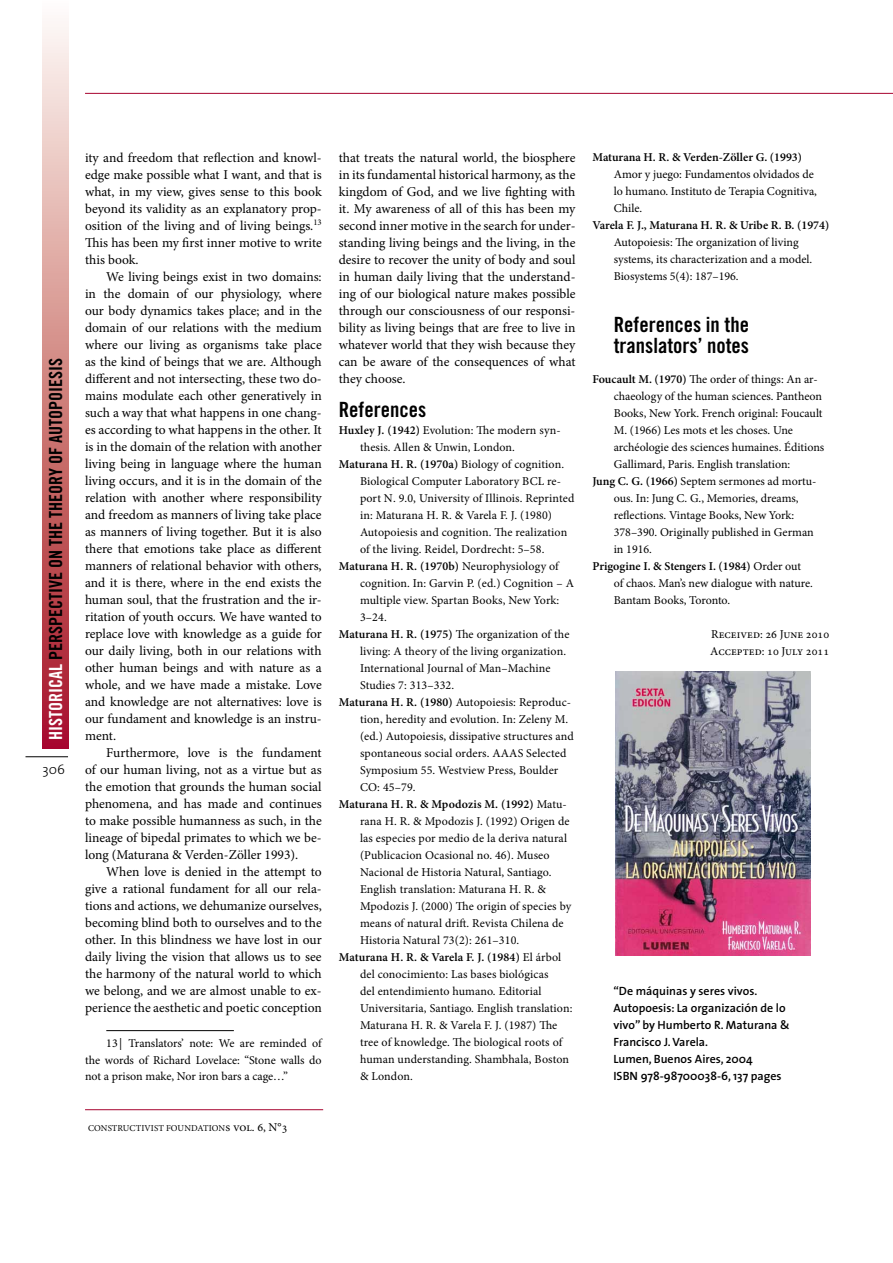
<style>
.page{position:relative;width:893px;height:1263px;background:#fff}
.page>*{position:absolute;margin:0;border:0;box-sizing:border-box;transform-origin:0 0}
.t1{font:21px/21px "Trade Gothic Bold Cond Twenty";color:#000}
.t2{font:18px "Trade Gothic Bold Cond Twenty";color:#000}
.t3{font:13.5px/17px "Minion Pro";letter-spacing:-.005em;color:#000;text-align:justify}
.t4{font:300 13.5px "The Sans";color:#000}
.t5{font:12px/17px "Minion Pro";color:#000}
.t6{font:600 12px "Minion Pro";color:#000}
.t7{font:600 12px/17px "The Sans";color:#000}
.t8{font:9px "Minion Pro";letter-spacing:.11em;color:#000}
.s1{color:#fff}
.s2{font-size:12px}
.s3{font-weight:600}
.s4{font-weight:400}
</style>
<div class="page">
<div style="left:43px;top:0;width:25px;height:748px;background:linear-gradient(to bottom,#fffef2,#a61120)"></div>
<hr style="left:26px;top:756px;width:42px;height:1px;background:#000">
<hr style="left:85px;top:93px;width:808px;height:1px;background:#a7032f">
<hr style="left:85px;top:1109px;width:238px;height:1px;background:#a7032f">
<hr style="left:106px;top:1030px;width:128px;height:1px;background:#000">
<img style="left:615px;top:672px;width:196px;height:284px">
<h2 class="t2" style="left:45px;top:740px;width:382px;rotate:-90deg"><span class="s1">Historical</span> Perspective On the Theory of Autopoiesis</h2>
<p class="t4" style="left:43px;top:758px;width:24px">306</p>
<p class="t3" style="left:85px;top:149px;width:238px">ity and freedom that reflection and knowl&shy;edge make possible what I want, and that is what, in my view, gives sense to this book beyond its validity as an explanatory prop&shy;osition of the living and of living beings.<sup>13<br></sup>This has been my first inner motive to write this book.</p>
<p class="t3" style="left:85px;top:268px;width:238px;text-indent:21px">We living beings exist in two domains: in the domain of our physiology, where our body dynamics takes place; and in the domain of our relations with the medium where our living as organisms take place as the kind of beings that we are. Although different and not intersecting, these two do&shy;mains modulate each other generatively in such a way that what happens in one chang&shy;es according to what happens in the other. It is in the domain of the relation with another living being in language where the human living occurs, and it is in the domain of the relation with another where responsibility and freedom as manners of living take place as manners of living together. But it is also there that emotions take place as different manners of relational behavior with others, and it is there, where in the end exists the human soul, that the frustration and the ir&shy;ritation of youth occurs. We have wanted to replace love with knowledge as a guide for our daily living, both in our relations with other human beings and with nature as a whole, and we have made a mistake. Love and knowledge are not alternatives: love is our fundament and knowledge is an instru&shy;ment.</p>
<p class="t3" style="left:85px;top:744px;width:238px;text-indent:21px">Furthermore, love is the fundament of our human living, not as a virtue but as the emotion that grounds the human social phenomena, and has made and continues to make possible humanness as such, in the lineage of bipedal primates to which we be&shy;long (Maturana &amp; Verden-Zöller 1993).</p>
<p class="t3" style="left:85px;top:863px;width:238px;text-indent:21px">When love is denied in the attempt to give a rational fundament for all our rela&shy;tions and actions, we dehumanize ourselves, becoming blind both to ourselves and to the other. In this blindness we have lost in our daily living the vision that allows us to see the harmony of the natural world to which we belong, and we are almost unable to ex&shy;perience the aesthetic and poetic conception</p>
<p class="t5" style="left:85px;top:1035px;width:239px;line-height:16.5px;text-align:justify;text-indent:21px">13 | Translators’ note: We are reminded of the words of Richard Lovelace: “Stone walls do not a prison make, Nor iron bars a cage…”</p>
<p class="t8" style="left:88px;top:1122px;width:59px">Constructivis</p>
<p class="t8" style="left:158px;top:1122px;width:131px">t Foundation<span class="s2">s vol. 6, N°3</span></p>
<p class="t3" style="left:339px;top:149px;width:238px">that treats the natural world, the biosphere in its fundamental historical harmony, as the kingdom of God, and we live fighting with it. My awareness of all of this has been my second inner motive in the search for under&shy;standing living beings and the living, in the desire to recover the unity of body and soul in human daily living that the understand&shy;ing of our biological nature makes possible through our consciousness of our responsi&shy;bility as living beings that are free to live in whatever world that they wish because they can be aware of the consequences of what they choose.</p>
<h1 class="t1" style="left:339px;top:399px;width:89px">References</h1>
<p class="t5" style="left:339px;top:421px;width:223px"><span class="s3">Huxley J. (1942)</span> Evolution: The modern syn-</p>
<p class="t5" style="left:360px;top:438px;width:156px">thesis. Allen &amp; Unwin, London.</p>
<p class="t6" style="left:339px;top:456px;width:227px">Maturana H. R. (1970a) <span class="s4">Biology of cognition.</span></p>
<p class="t5" style="left:360px;top:472px;width:203px">Biological Computer Laboratory BCL re-</p>
<p class="t5" style="left:360px;top:489px;width:216px">port N. 9.0, University of Illinois. Reprinted</p>
<p class="t5" style="left:360px;top:506px;width:194px">in: Maturana H. R. &amp; Varela F. J. (1980)</p>
<p class="t5" style="left:360px;top:523px;width:209px">Autopoiesis and cognition. The realization</p>
<p class="t5" style="left:360px;top:540px;width:186px">of the living. Reidel, Dordrecht: 5–58.</p>
<p class="t6" style="left:339px;top:558px;width:223px">Maturana H. R. (1970b) <span class="s4">Neurophysiology of</span></p>
<p class="t5" style="left:360px;top:574px;width:215px">cognition. In: Garvin P. (ed.) Cognition – A</p>
<p class="t5" style="left:360px;top:591px;width:201px">multiple view. Spartan Books, New York:</p>
<p class="t5" style="left:360px;top:608px;width:28px">3–24.</p>
<p class="t5" style="left:339px;top:626px;width:232px"><span class="s3">Maturana H. R. (1975)</span> The organization of the</p>
<p class="t5" style="left:360px;top:643px;width:208px">living: A theory of the living organization.</p>
<p class="t5" style="left:360px;top:660px;width:192px">International Journal of Man–Machine</p>
<p class="t5" style="left:360px;top:677px;width:96px">Studies 7: 313–332.</p>
<p class="t5" style="left:339px;top:694px;width:234px"><span class="s3">Maturana H. R. (1980)</span> Autopoiesis: Reproduc-</p>
<p class="t5" style="left:360px;top:711px;width:210px">tion, heredity and evolution. In: Zeleny M.</p>
<p class="t5" style="left:360px;top:728px;width:215px">(ed.) Autopoiesis, dissipative structures and</p>
<p class="t5" style="left:360px;top:745px;width:208px">spontaneous social orders. AAAS Selected</p>
<p class="t5" style="left:360px;top:762px;width:200px">Symposium 55. Westview Press, Boulder</p>
<p class="t5" style="left:360px;top:779px;width:57px">CO: 45–79.</p>
<p class="t6" style="left:339px;top:796px;width:230px">Maturana H. R. &amp; Mpodozis M. (1992) <span class="s4">Matu-</span></p>
<p class="t5" style="left:360px;top:813px;width:211px">rana H. R. &amp; Mpodozis J. (1992) Origen de</p>
<p class="t5" style="left:360px;top:830px;width:209px">las especies por medio de la deriva natural</p>
<p class="t5" style="left:360px;top:847px;width:191px">(Publicacion Ocasional no. 46). Museo</p>
<p class="t5" style="left:360px;top:864px;width:193px">Nacional de Historia Natural, Santiago.</p>
<p class="t5" style="left:360px;top:881px;width:188px">English translation: Maturana H. R. &amp;</p>
<p class="t5" style="left:360px;top:898px;width:213px">Mpodozis J. (2000) The origin of species by</p>
<p class="t5" style="left:360px;top:915px;width:205px">means of natural drift. Revista Chilena de</p>
<p class="t5" style="left:360px;top:932px;width:161px">Historia Natural 73(2): 261–310.</p>
<p class="t6" style="left:339px;top:949px;width:224px">Maturana H. R. &amp; Varela F. J. (1984) <span class="s4">El árbol</span></p>
<p class="t5" style="left:360px;top:966px;width:190px">del conocimiento: Las bases biológicas</p>
<p class="t5" style="left:360px;top:983px;width:183px">del entendimiento humano. Editorial</p>
<p class="t5" style="left:360px;top:1000px;width:214px">Universitaria, Santiago. English translation:</p>
<p class="t5" style="left:360px;top:1017px;width:199px">Maturana H. R. &amp; Varela F. J. (1987) The</p>
<p class="t5" style="left:360px;top:1034px;width:205px">tree of knowledge. The biological roots of</p>
<p class="t5" style="left:360px;top:1051px;width:211px">human understanding. Shambhala, Boston</p>
<p class="t5" style="left:360px;top:1068px;width:54px">&amp; London.</p>
<p class="t6" style="left:592px;top:149px;width:211px">Maturana H. R. &amp; Verden-Zöller G. (1993)</p>
<p class="t5" style="left:614px;top:166px;width:205px">Amor y juego: Fundamentos olvidados de lo humano. Instituto de Terapia Cognitiva,<br>Chile.</p>
<p class="t6" style="left:592px;top:217px;width:238px">Varela F. J., Maturana H. R. &amp; Uribe R. B. (1974)</p>
<p class="t5" style="left:614px;top:234px;width:200px">Autopoiesis: The organization of living systems, its characterization and a model.<br>Biosystems 5(4): 187–196.</p>
<h1 class="t1" style="left:614px;top:314px;width:137px">References in the translators’ notes</h1>
<p class="t5" style="left:592px;top:370px;width:227px"><span class="s3">Foucault M. (1970)</span> The order of things: An ar-</p>
<p class="t5" style="left:614px;top:387px;width:210px">chaeology of the human sciences. Pantheon</p>
<p class="t5" style="left:614px;top:404px;width:210px">Books, New York. French original: Foucault</p>
<p class="t5" style="left:614px;top:421px;width:181px">M. (1966) Les mots et les choses. Une</p>
<p class="t5" style="left:614px;top:438px;width:212px">archéologie des sciences humaines. Éditions</p>
<p class="t5" style="left:614px;top:455px;width:178px">Gallimard, Paris. English translation:</p>
<p class="t5" style="left:592px;top:472px;width:225px"><span class="s3">Jung C. G. (1966)</span> Septem sermones ad mortu-</p>
<p class="t5" style="left:614px;top:489px;width:186px">ous. In: Jung C. G., Memories, dreams,</p>
<p class="t5" style="left:614px;top:506px;width:182px">reflections. Vintage Books, New York:</p>
<p class="t5" style="left:614px;top:523px;width:201px">378–390. Originally published in German</p>
<p class="t5" style="left:614px;top:540px;width:40px">in 1916.</p>
<p class="t6" style="left:592px;top:558px;width:210px">Prigogine I. &amp; Stengers I. (1984) <span class="s4">Order out</span></p>
<p class="t5" style="left:614px;top:574px;width:201px">of chaos. Man’s new dialogue with nature.</p>
<p class="t5" style="left:614px;top:591px;width:118px">Bantam Books, Toronto.</p>
<p class="t5" style="left:710px;top:626px;width:120px">Received: 26 June 2010<br>Accepted: 10 July 2011</p>
<p class="t7" style="left:613px;top:982px;width:178px">“De máquinas y seres vivos.<br>Autopoesis: La organización de lo vivo” by Humberto R. Maturana &amp;<br>Francisco J. Varela.<br>Lumen, Buenos Aires, 2004<br>ISBN 978-98700038-6, 137 pages</p>
</div>
